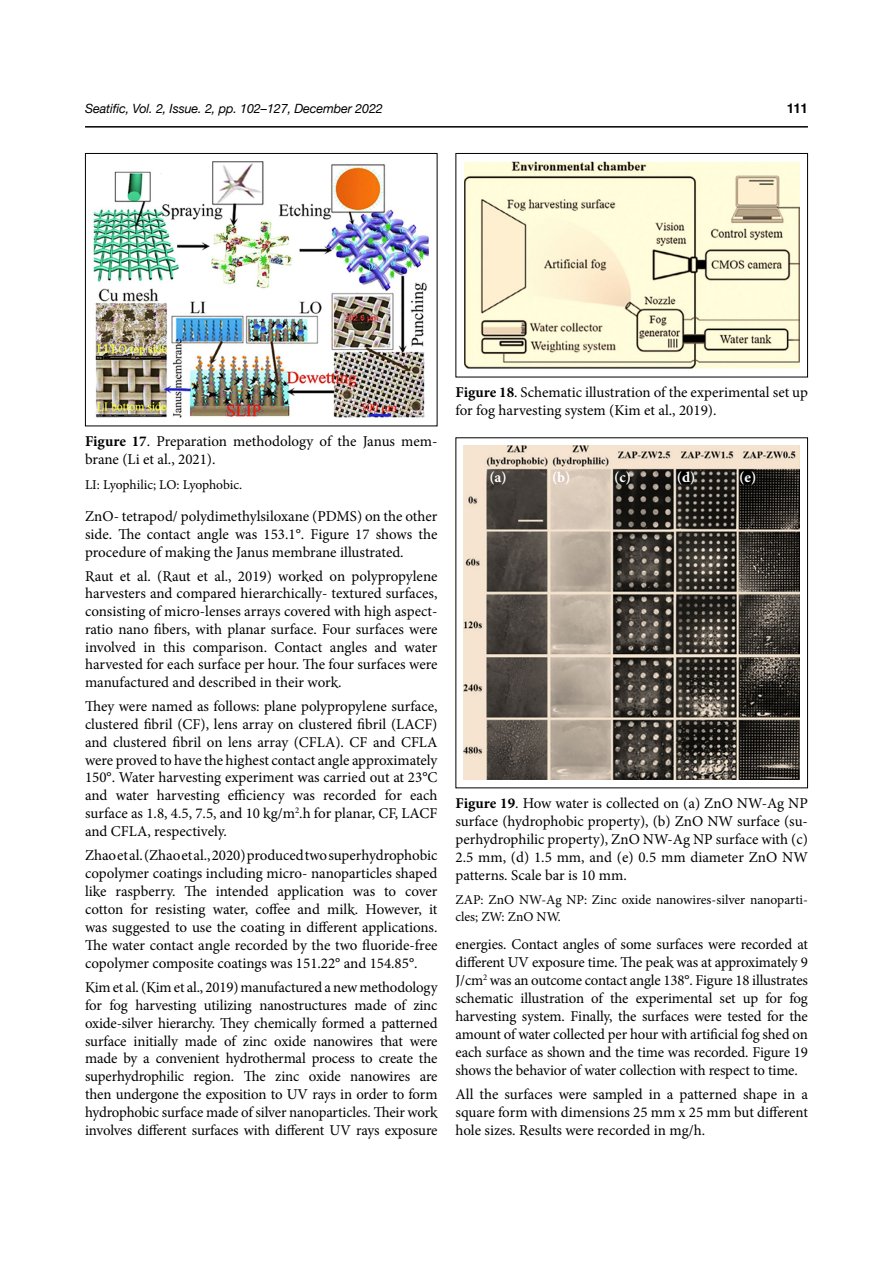
<style>
.page{position:relative;width:893px;height:1263px;background:#fff}
.page>*{position:absolute;margin:0;border:0;box-sizing:border-box;transform-origin:0 0}
.t1{font:15px/18px "Minion Pro";letter-spacing:-.005em;color:#000;text-align:justify}
.t2{font:700 15px "Minion Pro";color:#fff}
.t3{font:13.5px/16.2px "Minion Pro";color:#000}
.t4{font:700 13.5px "Helvetica";color:#000}
.t5{font:italic 12.75px "Helvetica Neue";letter-spacing:-.01em;color:#000}
.s1{font-weight:700}
</style>
<div class="page">
<hr style="left:85px;top:126px;width:723px;height:2px;background:#000">
<div style="left:85px;top:153px;width:352px;height:273px;border:1px solid #000"></div>
<img style="left:93px;top:162px;width:336px;height:256px">
<div style="left:455px;top:153px;width:353px;height:224px;border:1px solid #000"></div>
<img style="left:464px;top:162px;width:335px;height:207px">
<img style="left:464px;top:446px;width:335px;height:334px">
<p class="t5" style="left:85px;top:100px;width:299px">Seatific, Vol. 2, Issue. 2, pp. 102–127, December 2022</p>
<p class="t4" style="left:787px;top:98px;width:23px">111</p>
<p class="t1" style="left:85px;top:432px;width:354px"><span class="s1">Figure 17</span>. Preparation methodology of the Janus mem&shy;brane (Li et al., 2021).</p>
<p class="t3" style="left:85px;top:476px;width:159px">LI: Lyophilic; LO: Lyophobic.</p>
<p class="t1" style="left:85px;top:507px;width:354px">ZnO- tetrapod/ polydimethylsiloxane (PDMS) on the other side. The contact angle was 153.1°. Figure 17 shows the procedure of making the Janus membrane illustrated.</p>
<p class="t1" style="left:85px;top:567px;width:354px">Raut et al. (Raut et al., 2019) worked on polypropylene harvesters and compared hierarchically- textured surfaces, consisting of micro-lenses arrays covered with high aspect&shy;ratio nano fibers, with planar surface. Four surfaces were involved in this comparison. Contact angles and water harvested for each surface per hour. The four surfaces were manufactured and described in their work.</p>
<p class="t1" style="left:85px;top:698px;width:354px">They were named as follows: plane polypropylene surface, clustered fibril (CF), lens array on clustered fibril (LACF) and clustered fibril on lens array (CFLA). CF and CFLA were proved to have the highest contact angle approximately 150°. Water harvesting experiment was carried out at 23°C and water harvesting efficiency was recorded for each surface as 1.8, 4.5, 7.5, and 10 kg/m<sup>2</sup>.h for planar, CF, LACF and CFLA, respectively.</p>
<p class="t1" style="left:85px;top:846px;width:354px">Zhao et al. (Zhao et al., 2020) produced two superhydrophobic copolymer coatings including micro- nanoparticles shaped like raspberry. The intended application was to cover cotton for resisting water, coffee and milk. However, it was suggested to use the coating in different applications.<br>The water contact angle recorded by the two fluoride-free copolymer composite coatings was 151.22° and 154.85°.</p>
<p class="t1" style="left:85px;top:978px;width:354px">Kim et al. (Kim et al., 2019) manufactured a new methodology for fog harvesting utilizing nanostructures made of zinc oxide-silver hierarchy. They chemically formed a patterned surface initially made of zinc oxide nanowires that were made by a convenient hydrothermal process to create the superhydrophilic region. The zinc oxide nanowires are then undergone the exposition to UV rays in order to form hydrophobic surface made of silver nanoparticles. Their work involves different surfaces with different UV rays exposure</p>
<p class="t1" style="left:455px;top:383px;width:354px"><span class="s1">Figure 18</span>. Schematic illustration of the experimental set up for fog harvesting system (Kim et al., 2019).</p>
<p class="t2" style="left:489px;top:467px;width:19px">(a)</p>
<p class="t2" style="left:552px;top:467px;width:20px">(b)</p>
<p class="t2" style="left:614px;top:467px;width:18px">(c)</p>
<p class="t2" style="left:677px;top:467px;width:20px">(d)</p>
<p class="t2" style="left:739px;top:467px;width:19px">(e)</p>
<p class="t1" style="left:455px;top:794px;width:354px"><span class="s1">Figure 19</span>. How water is collected on (a) ZnO NW-Ag NP surface (hydrophobic property), (b) ZnO NW surface (su&shy;perhydrophilic property), ZnO NW-Ag NP surface with (c)<br>2.5 mm, (d) 1.5 mm, and (e) 0.5 mm diameter ZnO NW patterns. Scale bar is 10 mm.</p>
<p class="t3" style="left:455px;top:892px;width:354px">ZAP: ZnO NW-Ag NP: Zinc oxide nanowires-silver nanoparti&shy;cles; ZW: ZnO NW.</p>
<p class="t1" style="left:455px;top:935px;width:354px">energies. Contact angles of some surfaces were recorded at different UV exposure time. The peak was at approximately 9<br>J/cm<sup>2</sup> was an outcome contact angle 138°. Figure 18 illustrates schematic illustration of the experimental set up for fog harvesting system. Finally, the surfaces were tested for the amount of water collected per hour with artificial fog shed on each surface as shown and the time was recorded. Figure 19 shows the behavior of water collection with respect to time.</p>
<p class="t1" style="left:455px;top:1085px;width:354px">All the surfaces were sampled in a patterned shape in a square form with dimensions 25 mm x 25 mm but different hole sizes. Results were recorded in mg/h.</p>
</div>
